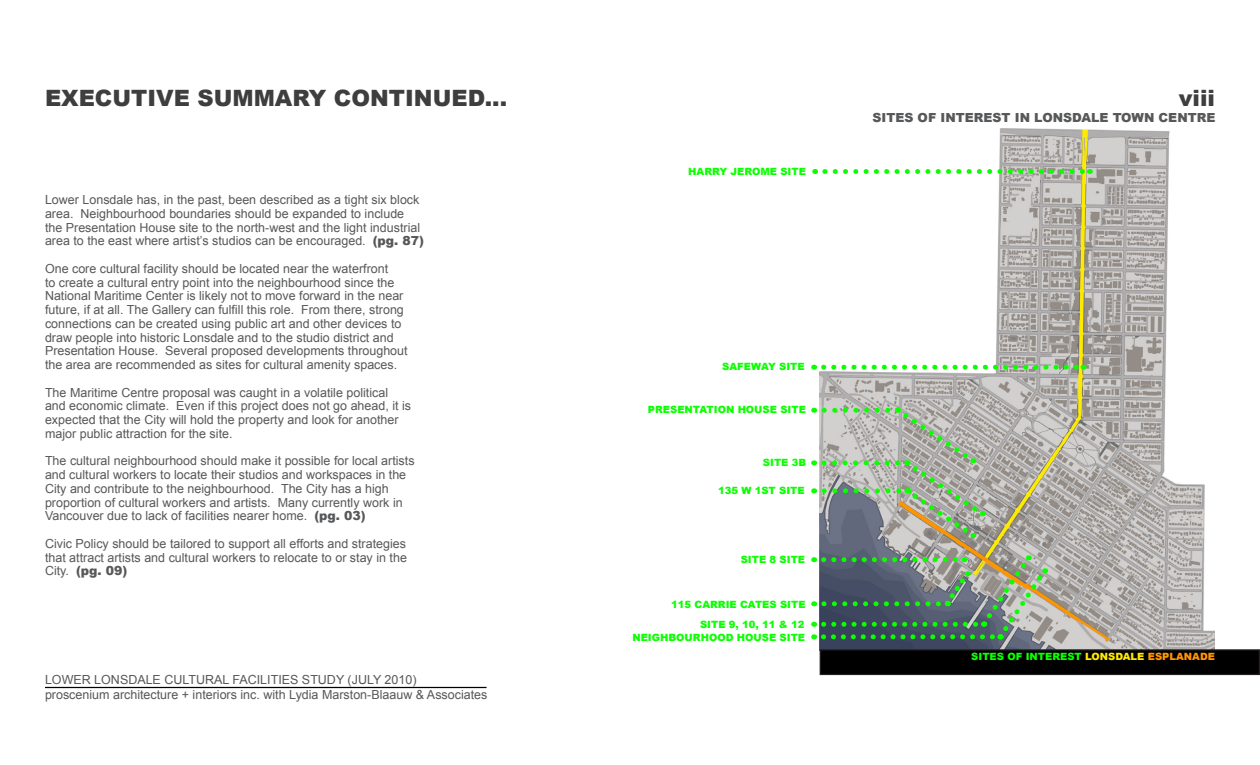
<style>
.page{position:relative;width:1260px;height:765px;background:#fff}
.page>*{position:absolute;margin:0;border:0;box-sizing:border-box;transform-origin:0 0}
.Paragraph_Title{font:900 22.5px "Arial";color:#3e3e3f}
.Body{font:12.5px/13.8px "Arial";color:#57585a}
.t1{font:900 12.5px "Arial";color:#57585a}
.Body-2{font:900 10px "Arial";color:#0bff01}
.s1{font-weight:900}
.s2{color:#ffe900}
.s3{color:#ff9504}
</style>
<div class="page">
<hr style="left:45px;top:687px;width:442px;height:1px;background:#000">
<img style="left:820px;top:129px;width:395px;height:520px">
<div style="left:820px;top:650px;width:439px;height:24px;background:#000"></div>
<div style="left:820px;top:649px;width:440px;height:26px;border:1px solid #231f20"></div>
<svg style="left:1083px;top:646px;width:134px;height:5px"></svg>
<svg style="left:825px;top:169px;width:265px;height:5px"></svg>
<svg style="left:824px;top:365px;width:260px;height:5px"></svg>
<svg style="left:823px;top:555px;width:226px;height:84px"></svg>
<svg style="left:824px;top:407px;width:161px;height:133px"></svg>
<p class="Paragraph_Title" style="left:45px;top:82px;width:464px">EXECUTIVE SUMMARY CONTINUED...</p>
<p class="Body" style="left:45px;top:193px;width:381px">Lower Lonsdale has, in the past, been described as a tight six block area. Neighbourhood boundaries should be expanded to include the Presentation House site to the north-west and the light industrial area to the east where artist’s studios can be encouraged. <span class="s1">(pg. 87)</span></p>
<p class="Body" style="left:45px;top:262px;width:364px">One core cultural facility should be located near the waterfront<br>to create a cultural entry point into the neighbourhood since the National Maritime Center is likely not to move forward in the near future, if at all. The Gallery can fulfill this role. From there, strong connections can be created using public art and other devices to draw people into historic Lonsdale and to the studio district and Presentation House. Several proposed developments throughout the area are recommended as sites for cultural amenity spaces.</p>
<p class="Body" style="left:45px;top:385px;width:368px">The Maritime Centre proposal was caught in a volatile political and economic climate. Even if this project does not go ahead, it is expected that the City will hold the property and look for another major public attraction for the site.</p>
<p class="Body" style="left:45px;top:454px;width:371px">The cultural neighbourhood should make it possible for local artists and cultural workers to locate their studios and workspaces in the City and contribute to the neighbourhood. The City has a high proportion of cultural workers and artists. Many currently work in Vancouver due to lack of facilities nearer home. <span class="s1">(pg. 03)</span></p>
<p class="Body" style="left:45px;top:537px;width:363px;text-align:justify">Civic Policy should be tailored to support all efforts and strategies that attract artists and cultural workers to relocate to or stay in the City. <span class="s1">(pg. 09)</span></p>
<p class="Body" style="left:45px;top:672px;width:444px;line-height:15px">LOWER LONSDALE CULTURAL FACILITIES STUDY (JULY 2010)<br>proscenium architecture + interiors inc. with Lydia Marston-Blaauw &amp; Associates</p>
<p class="Body-2" style="left:688px;top:164px;width:119px">HARRY JEROME SITE</p>
<h1 class="Paragraph_Title" style="left:1179px;top:82px;width:38px">viii</h1>
<p class="t1" style="left:872px;top:109px;width:345px">SITES OF INTEREST IN LONSDALE TOWN CENTRE</p>
<p class="Body-2" style="left:722px;top:359px;width:84px">SAFEWAY SITE</p>
<p class="Body-2" style="left:648px;top:402px;width:160px">PRESENTATION HOUSE SITE</p>
<p class="Body-2" style="left:763px;top:455px;width:45px">SITE 3B</p>
<p class="Body-2" style="left:718px;top:484px;width:88px">135 W 1ST SITE</p>
<p class="Body-2" style="left:741px;top:552px;width:66px">SITE 8 SITE</p>
<p class="Body-2" style="left:671px;top:597px;width:136px">115 CARRIE CATES SITE</p>
<p class="Body-2" style="left:700px;top:617px;width:106px">SITE 9, 10, 11 &amp; 12</p>
<p class="Body-2" style="left:632px;top:630px;width:174px">NEIGHBOURHOOD HOUSE SITE</p>
<p class="Body-2" style="left:971px;top:649px;width:245px">SITES OF INTEREST <span class="s2">LONSDALE</span> <span class="s3">ESPLANADE</span></p>
</div>
